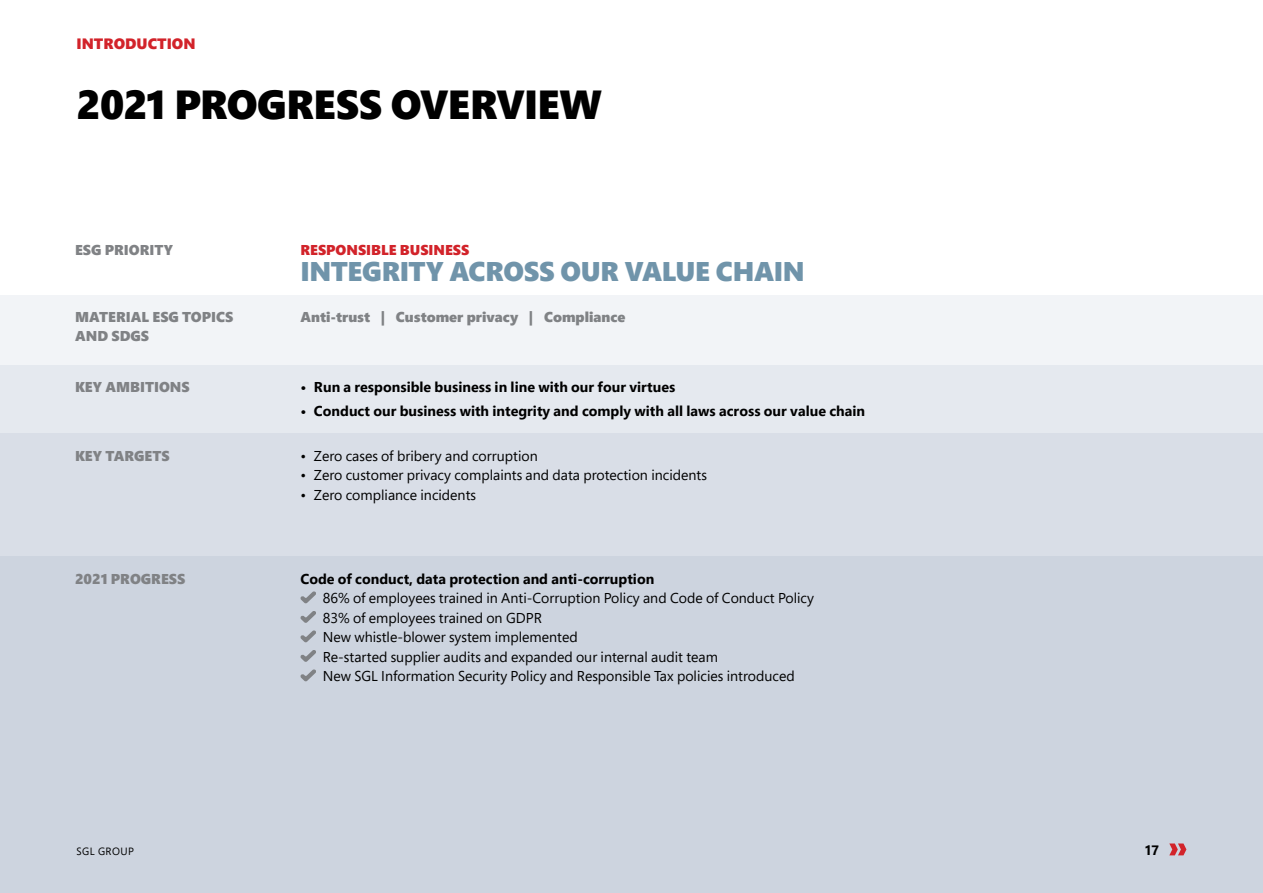
<style>
.page{position:relative;width:1263px;height:893px;background:#fff}
.page>*{position:absolute;margin:0;border:0;box-sizing:border-box;transform-origin:0 0}
.H2_Pres{font:900 40.5px "Segoe Pro";letter-spacing:-.02em;color:#000}
.t1{font:900 27px "Segoe Pro";letter-spacing:-.01em;color:#7094aa}
.Chapter_Pres{font:900 15px "Segoe Pro";color:#d2232a}
.t2{font:14.25px/19.5px "Segoe Pro";color:#000}
.t3{font:700 14.25px "Segoe Pro";color:#000}
.t4{font:900 14.25px/19.5px "Segoe Pro";color:#808285}
.t5{font:900 14.25px "Segoe Pro";color:#d2232a}
.t6{font:700 13.65px "Segoe Pro";color:#000}
.t7{font:10.5px "Segoe Pro";letter-spacing:.04em;color:#000}
</style>
<div class="page">
<div style="left:0;top:295px;width:1263px;height:598px;background:#f2f4f7"></div>
<div style="left:0;top:366px;width:1263px;height:527px;background:#e5e9ef"></div>
<div style="left:0;top:433px;width:1263px;height:460px;background:#d9dee7"></div>
<div style="left:0;top:557px;width:1263px;height:336px;background:#cdd4df"></div>
<svg style="left:300px;top:591px;width:16px;height:12px"></svg>
<svg style="left:300px;top:611px;width:16px;height:12px"></svg>
<svg style="left:300px;top:630px;width:16px;height:12px"></svg>
<svg style="left:300px;top:650px;width:16px;height:12px"></svg>
<svg style="left:300px;top:669px;width:16px;height:12px"></svg>
<svg style="left:1169px;top:843px;width:17px;height:12px"></svg>
<p class="Chapter_Pres" style="left:77px;top:33px;width:121px">INTRODUCTION</p>
<p class="H2_Pres" style="left:77px;top:76px;width:527px">2021 PROGRESS OVERVIEW</p>
<p class="t4" style="left:75px;top:240px;width:99px">ESG PRIORITY</p>
<p class="t5" style="left:300px;top:240px;width:170px">RESPONSIBLE BUSINESS</p>
<h2 class="t1" style="left:300px;top:252px;width:506px">INTEGRITY ACROSS OUR VALUE CHAIN</h2>
<p class="t4" style="left:75px;top:306px;width:160px">MATERIAL ESG TOPICS<br>AND SDGS</p>
<p class="t4" style="left:300px;top:306px;width:326px">Anti-trust | Customer privacy | Compliance</p>
<p class="t4" style="left:75px;top:377px;width:116px">KEY AMBITIONS</p>
<p class="t3" style="left:300px;top:377px;width:376px">• Run a responsible business in line with our four virtues</p>
<p class="t3" style="left:300px;top:401px;width:566px">• Conduct our business with integrity and comply with all laws across our value chain</p>
<p class="t4" style="left:75px;top:445px;width:96px">KEY TARGETS</p>
<p class="t2" style="left:300px;top:445px;width:239px">• Zero cases of bribery and corruption</p>
<p class="t2" style="left:300px;top:465px;width:408px">• Zero customer privacy complaints and data protection incidents</p>
<p class="t2" style="left:300px;top:484px;width:177px">• Zero compliance incidents</p>
<p class="t4" style="left:75px;top:568px;width:112px">2021 PROGRESS</p>
<p class="t3" style="left:300px;top:569px;width:355px">Code of conduct, data protection and anti-corruption</p>
<p class="t2" style="left:323px;top:588px;width:493px">86% of employees trained in Anti-Corruption Policy and Code of Conduct Policy 83% of employees trained on GDPR<br>New whistle-blower system implemented<br>Re-started supplier audits and expanded our internal audit team<br>New SGL Information Security Policy and Responsible Tax policies introduced</p>
<p class="t7" style="left:77px;top:844px;width:59px">SGL GROUP</p>
<p class="t6" style="left:1145px;top:840px;width:16px">17</p>
</div>
